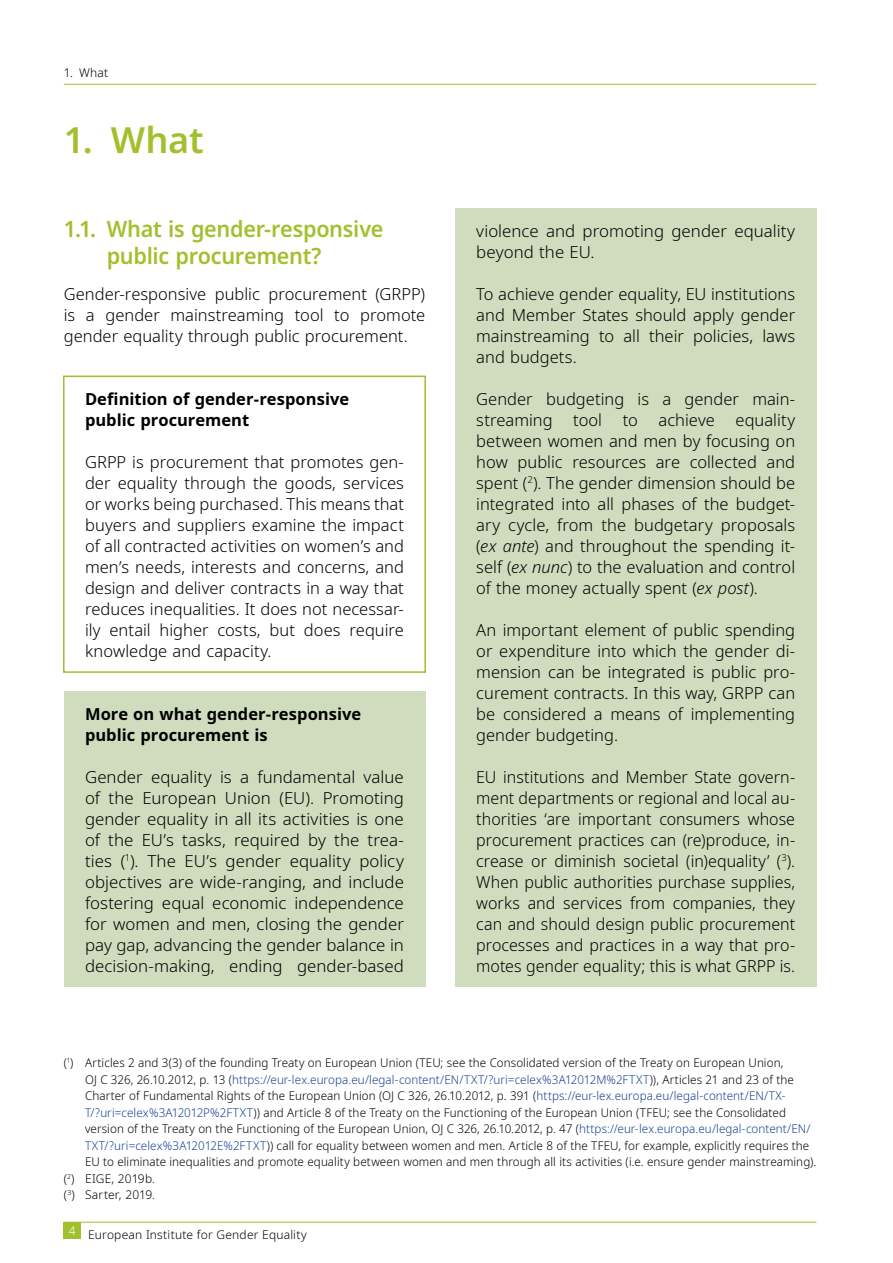
<style>
.page{position:relative;width:893px;height:1263px;background:#fff}
.page>*{position:absolute;margin:0;border:0;box-sizing:border-box;transform-origin:0 0}
.Title_intro{font:600 36px "Noto Sans";color:#a2c02d}
.Subtitle{font:600 22.5px/27px "Noto Sans";letter-spacing:-.015em;color:#a2c02d;scale:.96 1}
.Box{font:300 16.5px/21px "Noto Sans";color:#000;text-align:justify}
.Box_last{font:300 16.5px/21px "Noto Sans";color:#000;text-align:justify}
.Body_text{font:300 16.5px/21px "Noto Sans";color:#000;text-align:justify}
.Box_first_title{font:700 16.5px/21px "Noto Sans";color:#000}
.Footnote{font:300 12px/16.5px "Noto Sans";letter-spacing:.005em;color:#000}
.t1{font:300 12px "Noto Sans";color:#fff}
.s1{font-style:italic}
.s2{color:#164194}
</style>
<div class="page">
<div style="left:64px;top:1222px;width:17px;height:17px;background:#a2c02d"></div>
<hr style="left:64px;top:84px;width:752px;height:1px;background:#a2c02d">
<hr style="left:64px;top:1222px;width:752px;height:1px;background:#a2c02d">
<div style="left:63px;top:376px;width:363px;height:297px;border:2px solid #a2bc2d"></div>
<div style="left:64px;top:691px;width:361px;height:65px;background:#cfddbe"></div>
<div style="left:64px;top:754px;width:361px;height:233px;background:#cfddbe"></div>
<div style="left:455px;top:208px;width:361px;height:65px;background:#cfddbe"></div>
<div style="left:455px;top:271px;width:361px;height:107px;background:#cfddbe"></div>
<div style="left:455px;top:376px;width:361px;height:233px;background:#cfddbe"></div>
<div style="left:455px;top:607px;width:361px;height:149px;background:#cfddbe"></div>
<div style="left:455px;top:754px;width:361px;height:233px;background:#cfddbe"></div>
<p class="Footnote" style="left:64px;top:64px;width:46px">1. What</p>
<p class="Title_intro" style="left:64px;top:114px;width:141px">1. What</p>
<p class="Subtitle" style="left:107px;top:215px;width:290px;text-indent:-43px">1.1. What is gender-responsive public procurement?</p>
<p class="Body_text" style="left:64px;top:283px;width:363px">Gender-responsive public procurement (GRPP) is a gender mainstreaming tool to promote gender equality through public procurement.</p>
<p class="Box_first_title" style="left:85px;top:388px;width:266px">Definition of gender-responsive public procurement</p>
<p class="Box_last" style="left:85px;top:451px;width:320px">GRPP is procurement that promotes gen&shy;der equality through the goods, services or works being purchased. This means that buyers and suppliers examine the impact of all contracted activities on women’s and men’s needs, interests and concerns, and design and deliver contracts in a way that reduces inequalities. It does not necessar&shy;ily entail higher costs, but does require knowledge and capacity.</p>
<p class="Box_first_title" style="left:85px;top:703px;width:278px">More on what gender-responsive public procurement is</p>
<p class="Box" style="left:85px;top:766px;width:320px">Gender equality is a fundamental value of the European Union (EU). Promoting gender equality in all its activities is one of the EU’s tasks, required by the trea&shy;ties (<sup>1</sup>). The EU’s gender equality policy objectives are wide-ranging, and include fostering equal economic independence for women and men, closing the gender pay gap, advancing the gender balance in decision-making, ending gender-based</p>
<p class="Box" style="left:476px;top:220px;width:320px">violence and promoting gender equality beyond the EU.</p>
<p class="Box" style="left:476px;top:283px;width:320px">To achieve gender equality, EU institutions and Member States should apply gender mainstreaming to all their policies, laws and budgets.</p>
<p class="Box" style="left:476px;top:388px;width:320px">Gender budgeting is a gender main&shy;streaming tool to achieve equality between women and men by focusing on how public resources are collected and spent (<sup>2</sup>). The gender dimension should be integrated into all phases of the budget&shy;ary cycle, from the budgetary proposals (<span class="s1">ex ante</span>) and throughout the spending it&shy;self (<span class="s1">ex nunc</span>) to the evaluation and control of the money actually spent (<span class="s1">ex post</span>).</p>
<p class="Box" style="left:476px;top:619px;width:320px">An important element of public spending or expenditure into which the gender di&shy;mension can be integrated is public pro&shy;curement contracts. In this way, GRPP can be considered a means of implementing gender budgeting.</p>
<p class="Box" style="left:476px;top:766px;width:320px">EU institutions and Member State govern&shy;ment departments or regional and local au&shy;thorities ‘are important consumers whose procurement practices can (re)produce, in&shy;crease or diminish societal (in)equality’ (<sup>3</sup>).<br>When public authorities purchase supplies, works and services from companies, they can and should design public procurement processes and practices in a way that pro&shy;motes gender equality; this is what GRPP is.</p>
<p class="Footnote" style="left:85px;top:1055px;width:733px;text-indent:-21px">(<sup>1</sup>) Articles 2 and 3(3) of the founding Treaty on European Union (TEU; see the Consolidated version of the Treaty on European Union,<br>OJ C 326, 26.10.2012, p. 13 (<span class="s2">https://eur-lex.europa.eu/legal-content/EN/TXT/?uri=celex%3A12012M%2FTXT</span>)), Articles 21 and 23 of the Charter of Fundamental Rights of the European Union (OJ C 326, 26.10.2012, p. 391 (<span class="s2">https://eur-lex.europa.eu/legal-content/EN/TX-T/?uri=celex%3A12012P%2FTXT</span>)) and Article 8 of the Treaty on the Functioning of the European Union (TFEU; see the Consolidated version of the Treaty on the Functioning of the European Union, OJ C 326, 26.10.2012, p. 47 (<span class="s2">https://eur-lex.europa.eu/legal-content/EN/ TXT/?uri=celex%3A12012E%2FTXT</span>)) call for equality between women and men. Article 8 of the TFEU, for example, explicitly requires the EU to eliminate inequalities and promote equality between women and men through all its activities (i.e. ensure gender mainstreaming).</p>
<p class="Footnote" style="left:64px;top:1170px;width:93px">(<sup>2</sup>) EIGE, 2019b.</p>
<p class="Footnote" style="left:64px;top:1187px;width:93px">(<sup>3</sup>) Sarter, 2019.</p>
<p class="t1" style="left:69px;top:1222px;width:8px">4</p>
<p class="Footnote" style="left:88px;top:1227px;width:220px">European Institute for Gender Equality</p>
</div>
